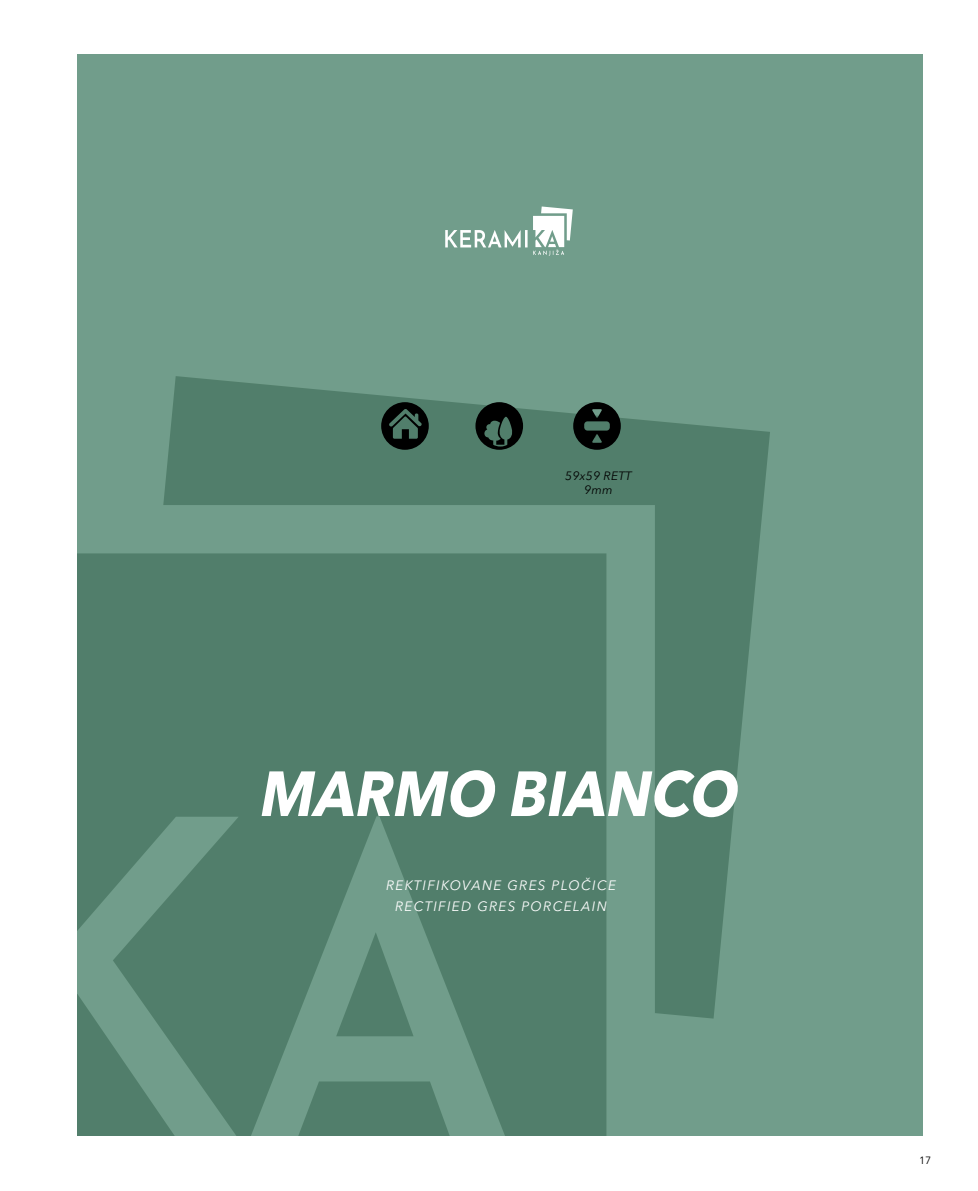
<style>
.page{position:relative;width:978px;height:1191px;background:#fff}
.page>*{position:absolute;margin:0;border:0;box-sizing:border-box;transform-origin:0 0}
.t1{font:italic 700 63px "Avenir Next LT Pro";color:#fff;scale:.9 1}
.t2{font:italic 13.5px/21px "Avenir Next LT Pro";letter-spacing:.1em;color:#fff;text-align:center}
.t3{font:italic 12px/13.5px "Avenir Next LT Pro";letter-spacing:.025em;color:#000;text-align:center}
.t4{font:10.5px "Avenir Next LT Pro";color:#000}
</style>
<div class="page">
<div style="left:78px;top:54px;width:845px;height:1081px;background:#719d8b"></div>
<svg style="left:78px;top:376px;width:692px;height:759px;fill:#517e6b"></svg>
<svg style="left:381px;top:402px;width:48px;height:48px;background:#243930"></svg>
<svg style="left:475px;top:402px;width:48px;height:48px;background:#253830"></svg>
<svg style="left:573px;top:402px;width:48px;height:48px;background:#21322b"></svg>
<svg style="left:445px;top:206px;width:128px;height:50px"></svg>
<p class="t3" style="left:565px;top:469px;width:68px">59x59 RETT<br>9mm</p>
<h1 class="t1" style="left:257px;top:755px;width:548px">MARMO BIANCO</h1>
<p class="t2" style="left:386px;top:874px;width:231px">REKTIFIKOVANE GRES PLOČICE<br>RECTIFIED GRES PORCELAIN</p>
<p class="t4" style="left:919px;top:1153px;width:14px">17</p>
</div>
